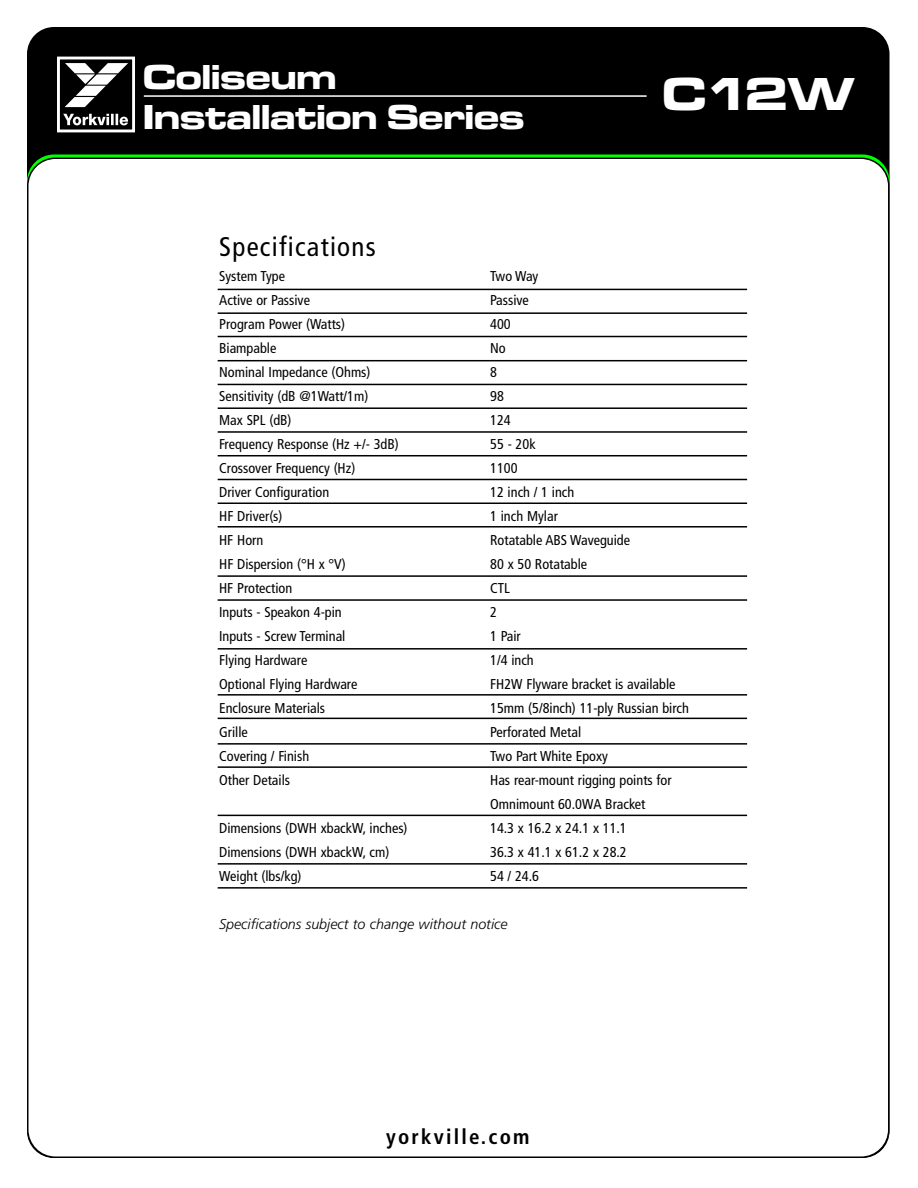
<style>
.page{position:relative;width:918px;height:1188px;background:#fff}
.page>*{position:absolute;margin:0;border:0;box-sizing:border-box;transform-origin:0 0}
.t1{font:48px "Microgramma D Bold Exte";color:#fff}
.t2{font:36px/40.5px "Microgramma D Bold Exte";color:#fff}
.t3{font:condensed 27px "Frutiger";letter-spacing:.05em;color:#000}
.t4{font:700 condensed 21px "Frutiger";letter-spacing:.105em;color:#000}
.t5{font:condensed 14.25px/24px "Frutiger";color:#000}
.t6{font:italic 300 14.25px "Frutiger";color:#000}
</style>
<div class="page">
<div style="left:27px;top:27px;width:863px;height:1131px;background:#000;border-radius:27px"></div>
<svg style="left:63px;top:114px;width:65px;height:11px"></svg>
<svg style="left:65px;top:63px;width:63px;height:44px"></svg>
<div style="left:57px;top:57px;width:78px;height:75px;border:3px solid #fff"></div>
<div style="left:27px;top:158px;width:863px;height:1000px;background:#fff"></div>
<hr style="left:218px;top:289px;width:529px;height:1px;background:#000">
<hr style="left:218px;top:312px;width:529px;height:2px;background:#000">
<hr style="left:218px;top:360px;width:529px;height:1px;background:#000">
<hr style="left:218px;top:384px;width:529px;height:1px;background:#000">
<hr style="left:218px;top:407px;width:529px;height:2px;background:#000">
<hr style="left:218px;top:431px;width:529px;height:2px;background:#000">
<hr style="left:218px;top:455px;width:529px;height:1px;background:#000">
<hr style="left:218px;top:479px;width:529px;height:1px;background:#000">
<hr style="left:218px;top:503px;width:529px;height:1px;background:#000">
<hr style="left:218px;top:336px;width:529px;height:1px;background:#000">
<hr style="left:218px;top:526px;width:529px;height:2px;background:#000">
<hr style="left:218px;top:599px;width:529px;height:2px;background:#000">
<hr style="left:218px;top:648px;width:529px;height:2px;background:#000">
<hr style="left:218px;top:694px;width:529px;height:2px;background:#000">
<hr style="left:218px;top:575px;width:529px;height:2px;background:#000">
<hr style="left:218px;top:718px;width:529px;height:1px;background:#000">
<hr style="left:218px;top:815px;width:529px;height:1px;background:#000">
<hr style="left:218px;top:766px;width:529px;height:2px;background:#000">
<hr style="left:218px;top:863px;width:529px;height:2px;background:#000">
<hr style="left:218px;top:887px;width:529px;height:2px;background:#000">
<hr style="left:144px;top:95px;width:503px;height:2px;background:#fff">
<hr style="left:218px;top:743px;width:529px;height:2px;background:#000">
<h2 class="t2" style="left:143px;top:56px;width:383px">Coliseum<br>Installation Series</h2>
<h1 class="t1" style="left:662px;top:66px;width:193px">C12W</h1>
<h3 class="t3" style="left:219px;top:236px;width:158px">Specifications</h3>
<p class="t5" style="left:219px;top:265px;width:67px">System Type</p>
<p class="t5" style="left:490px;top:265px;width:50px">Two Way</p>
<p class="t5" style="left:219px;top:289px;width:92px">Active or Passive</p>
<p class="t5" style="left:490px;top:289px;width:40px">Passive</p>
<p class="t5" style="left:219px;top:313px;width:127px">Program Power (Watts)</p>
<p class="t5" style="left:490px;top:313px;width:22px">400</p>
<p class="t5" style="left:219px;top:337px;width:59px">Biampable</p>
<p class="t5" style="left:490px;top:337px;width:17px">No</p>
<p class="t5" style="left:219px;top:361px;width:153px">Nominal Impedance (Ohms)</p>
<p class="t5" style="left:490px;top:361px;width:8px">8</p>
<p class="t5" style="left:219px;top:385px;width:151px">Sensitivity (dB @1Watt/1m)</p>
<p class="t5" style="left:490px;top:385px;width:15px">98</p>
<p class="t5" style="left:219px;top:409px;width:74px">Max SPL (dB)</p>
<p class="t5" style="left:490px;top:409px;width:22px">124</p>
<p class="t5" style="left:219px;top:433px;width:181px">Frequency Response (Hz +/- 3dB)</p>
<p class="t5" style="left:490px;top:433px;width:47px">55 - 20k</p>
<p class="t5" style="left:219px;top:457px;width:138px">Crossover Frequency (Hz)</p>
<p class="t5" style="left:490px;top:457px;width:29px">1100</p>
<p class="t5" style="left:219px;top:481px;width:112px">Driver Configuration</p>
<p class="t5" style="left:490px;top:481px;width:86px">12 inch / 1 inch</p>
<p class="t5" style="left:219px;top:505px;width:65px">HF Driver(s)</p>
<p class="t5" style="left:490px;top:505px;width:69px">1 inch Mylar</p>
<p class="t5" style="left:219px;top:529px;width:46px">HF Horn</p>
<p class="t5" style="left:490px;top:529px;width:141px">Rotatable ABS Waveguide</p>
<p class="t5" style="left:219px;top:553px;width:128px">HF Dispersion (°H x °V)</p>
<p class="t5" style="left:490px;top:553px;width:98px">80 x 50 Rotatable</p>
<p class="t5" style="left:219px;top:577px;width:75px">HF Protection</p>
<p class="t5" style="left:490px;top:577px;width:21px">CTL</p>
<p class="t5" style="left:219px;top:601px;width:124px">Inputs - Speakon 4-pin</p>
<p class="t5" style="left:490px;top:601px;width:8px">2</p>
<p class="t5" style="left:219px;top:625px;width:128px">Inputs - Screw Terminal</p>
<p class="t5" style="left:490px;top:625px;width:32px">1 Pair</p>
<p class="t5" style="left:219px;top:649px;width:90px">Flying Hardware</p>
<p class="t5" style="left:490px;top:649px;width:45px">1/4 inch</p>
<p class="t5" style="left:219px;top:673px;width:140px">Optional Flying Hardware</p>
<p class="t5" style="left:490px;top:673px;width:187px">FH2W Flyware bracket is available</p>
<p class="t5" style="left:219px;top:697px;width:108px">Enclosure Materials</p>
<p class="t5" style="left:490px;top:697px;width:200px">15mm (5/8inch) 11-ply Russian birch</p>
<p class="t5" style="left:219px;top:721px;width:30px">Grille</p>
<p class="t5" style="left:490px;top:721px;width:93px">Perforated Metal</p>
<p class="t5" style="left:219px;top:745px;width:92px">Covering / Finish</p>
<p class="t5" style="left:490px;top:745px;width:119px">Two Part White Epoxy</p>
<p class="t5" style="left:219px;top:769px;width:73px">Other Details</p>
<p class="t5" style="left:490px;top:769px;width:183px">Has rear-mount rigging points for<br>Omnimount 60.0WA Bracket</p>
<p class="t5" style="left:219px;top:817px;width:190px">Dimensions (DWH xbackW, inches)</p>
<p class="t5" style="left:490px;top:817px;width:138px">14.3 x 16.2 x 24.1 x 11.1</p>
<p class="t5" style="left:219px;top:841px;width:172px">Dimensions (DWH xbackW, cm)</p>
<p class="t5" style="left:490px;top:841px;width:138px">36.3 x 41.1 x 61.2 x 28.2</p>
<p class="t5" style="left:219px;top:865px;width:84px">Weight (lbs/kg)</p>
<p class="t5" style="left:490px;top:865px;width:50px">54 / 24.6</p>
<p class="t6" style="left:219px;top:919px;width:290px">Specifications subject to change without notice</p>
<h3 class="t4" style="left:386px;top:1128px;width:145px">yorkville.com</h3>
</div>
